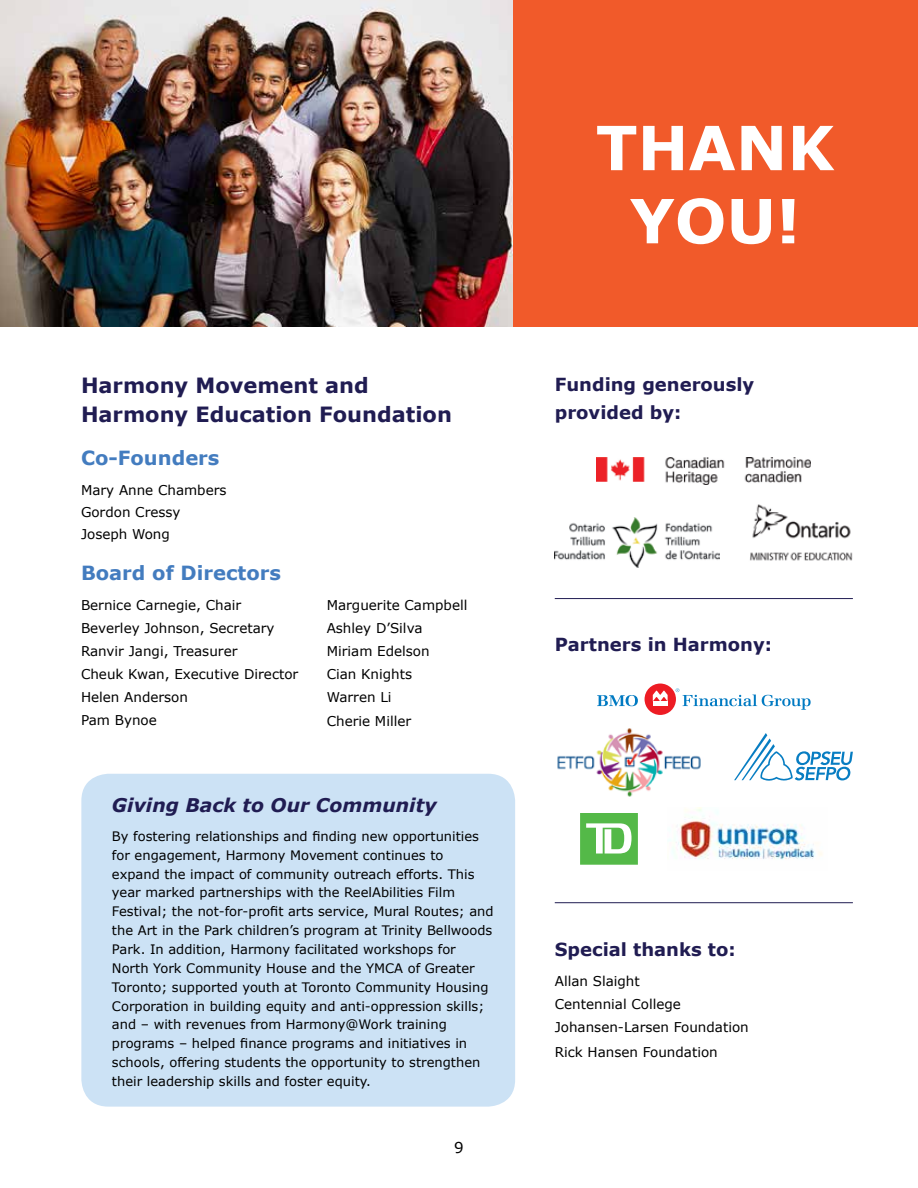
<style>
.page{position:relative;width:918px;height:1188px;background:#fff}
.page>*{position:absolute;margin:0;border:0;box-sizing:border-box;transform-origin:0 0}
.t1{font:700 60.9px/73.1px "Verdana";color:#fff;text-align:center}
.t2{font:700 21px/28.8px "Verdana";color:#201c52}
.t3{font:700 19.5px "Verdana";color:#437cbf}
.t4{font:italic 700 18.9px "Verdana";color:#201c52}
.t5{font:700 18px/28.8px "Verdana";color:#201c52}
.t6{font:15px "Verdana";color:#000}
.t7{font:13.5px/23px "Verdana";color:#000}
.t8{font:13.05px/18.9px "Verdana";color:#000}
</style>
<div class="page">
<div style="left:81px;top:774px;width:434px;height:333px;background:#cce2f5;border-radius:27px"></div>
<div style="left:512px;top:0;width:406px;height:326px;background:#f15a2a"></div>
<img style="left:0;top:0;width:512px;height:326px">
<div style="left:645px;top:684px;width:31px;height:31px;background:#ed1c24;border-radius:50%"></div>
<div style="left:653px;top:701px;width:15px;height:5px;background:#fff"></div>
<svg style="left:653px;top:691px;width:15px;height:10px"></svg>
<svg style="left:597px;top:695px;width:41px;height:11px"></svg>
<svg style="left:676px;top:688px;width:135px;height:22px"></svg>
<img style="left:597px;top:458px;width:214px;height:27px">
<img style="left:557px;top:728px;width:144px;height:69px">
<svg style="left:734px;top:733px;width:119px;height:48px"></svg>
<img style="left:668px;top:807px;width:154px;height:53px">
<svg style="left:580px;top:813px;width:58px;height:52px"></svg>
<hr style="left:555px;top:598px;width:298px;height:1px;background:#201c52">
<hr style="left:555px;top:902px;width:298px;height:1px;background:#201c52">
<img style="left:750px;top:504px;width:103px;height:57px">
<img style="left:555px;top:518px;width:164px;height:49px">
<h2 class="t2" style="left:81px;top:370px;width:372px">Harmony Movement and<br>Harmony Education Foundation</h2>
<h3 class="t3" style="left:81px;top:444px;width:140px">Co-Founders</h3>
<p class="t7" style="left:81px;top:479px;width:147px;line-height:21.9px">Mary Anne Chambers<br>Gordon Cressy<br>Joseph Wong</p>
<h3 class="t3" style="left:81px;top:559px;width:202px">Board of Directors</h3>
<p class="t7" style="left:81px;top:593px;width:219px">Bernice Carnegie, Chair<br>Beverley Johnson, Secretary<br>Ranvir Jangi, Treasurer<br>Cheuk Kwan, Executive Director<br>Helen Anderson<br>Pam Bynoe</p>
<p class="t7" style="left:327px;top:593px;width:142px">Marguerite Campbell<br>Ashley D’Silva<br>Miriam Edelson<br>Cian Knights<br>Warren Li</p>
<p class="t7" style="left:327px;top:710px;width:86px">Cherie Miller</p>
<h3 class="t4" style="left:112px;top:791px;width:326px">Giving Back to Our Community</h3>
<p class="t8" style="left:112px;top:827px;width:383px">By fostering relationships and finding new opportunities for engagement, Harmony Movement continues to expand the impact of community outreach efforts. This year marked partnerships with the ReelAbilities Film Festival; the not-for-profit arts service, Mural Routes; and the Art in the Park children’s program at Trinity Bellwoods Park. In addition, Harmony facilitated workshops for North York Community House and the YMCA of Greater Toronto; supported youth at Toronto Community Housing Corporation in building equity and anti-oppression skills; and – with revenues from Harmony@Work training programs – helped finance programs and initiatives in schools, offering students the opportunity to strengthen their leadership skills and foster equity.</p>
<p class="t6" style="left:454px;top:1137px;width:11px">9</p>
<h1 class="t1" style="left:596px;top:110px;width:240px">THANK<br>YOU!</h1>
<h3 class="t5" style="left:555px;top:369px;width:201px">Funding generously provided by:</h3>
<h3 class="t5" style="left:555px;top:630px;width:219px">Partners in Harmony:</h3>
<h3 class="t5" style="left:555px;top:935px;width:182px">Special thanks to:</h3>
<p class="t7" style="left:555px;top:970px;width:196px">Allan Slaight<br>Centennial College<br>Johansen-Larsen Foundation</p>
<p class="t7" style="left:555px;top:1040px;width:165px">Rick Hansen Foundation</p>
</div>
